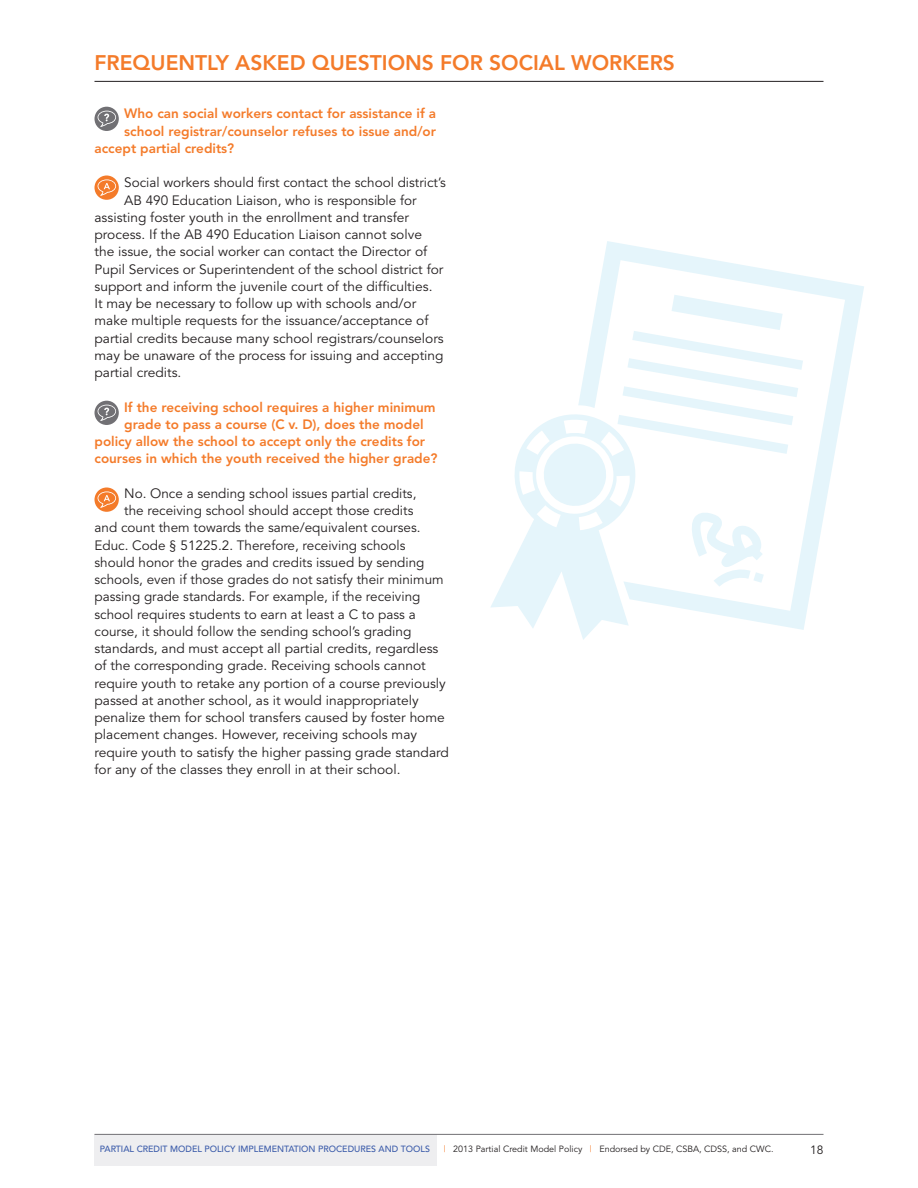
<style>
.page{position:relative;width:918px;height:1188px;background:#fff}
.page>*{position:absolute;margin:0;border:0;box-sizing:border-box;transform-origin:0 0}
.t1{font:800 21px "Avenir";color:#f47b2a}
.t2{font:13.5px "Avenir";color:#231f20}
.t3{font:800 13.5px "Avenir";color:#f47b2a}
.t4{font:12px "Avenir";color:#231f20}
.t5{font:9px "Avenir";color:#231f20}
.t6{font:500 9px "Avenir";color:#3c5caa}
.s1{color:#f47b2a}
</style>
<div class="page">
<hr style="left:94px;top:81px;width:730px;height:1px;background:#231f20">
<svg style="left:94px;top:107px;width:25px;height:24px"></svg>
<svg style="left:98px;top:111px;width:18px;height:16px"></svg>
<svg style="left:94px;top:176px;width:25px;height:24px"></svg>
<svg style="left:98px;top:179px;width:18px;height:17px"></svg>
<svg style="left:94px;top:401px;width:25px;height:24px"></svg>
<svg style="left:98px;top:405px;width:18px;height:16px"></svg>
<svg style="left:94px;top:487px;width:25px;height:25px"></svg>
<svg style="left:98px;top:491px;width:18px;height:17px"></svg>
<svg style="left:598px;top:241px;width:266px;height:389px"></svg>
<svg style="left:491px;top:295px;width:312px;height:345px"></svg>
<div style="left:94px;top:1134px;width:343px;height:31px;background:#eeeef0"></div>
<hr style="left:94px;top:1134px;width:730px;height:1px;background:#717074">
<h1 class="t1" style="left:94px;top:50px;width:582px">FREQUENTLY ASKED QUESTIONS FOR SOCIAL WORKERS</h1>
<p class="t3" style="left:124px;top:106px;width:313px">Who can social workers contact for assistance if a</p>
<p class="t3" style="left:124px;top:123px;width:313px">school registrar/counselor refuses to issue and/or</p>
<p class="t3" style="left:94px;top:140px;width:141px">accept partial credits?</p>
<p class="t2" style="left:124px;top:175px;width:323px">Social workers should first contact the school district’s</p>
<p class="t2" style="left:124px;top:192px;width:294px">AB 490 Education Liaison, who is responsible for</p>
<p class="t2" style="left:94px;top:209px;width:316px">assisting foster youth in the enrollment and transfer</p>
<p class="t2" style="left:94px;top:227px;width:329px">process. If the AB 490 Education Liaison cannot solve</p>
<p class="t2" style="left:94px;top:244px;width:334px">the issue, the social worker can contact the Director of</p>
<p class="t2" style="left:94px;top:261px;width:351px">Pupil Services or Superintendent of the school district for</p>
<p class="t2" style="left:94px;top:278px;width:340px">support and inform the juvenile court of the difficulties.</p>
<p class="t2" style="left:94px;top:296px;width:323px">It may be necessary to follow up with schools and/or</p>
<p class="t2" style="left:94px;top:313px;width:336px">make multiple requests for the issuance/acceptance of</p>
<p class="t2" style="left:94px;top:330px;width:351px">partial credits because many school registrars/counselors</p>
<p class="t2" style="left:94px;top:347px;width:351px">may be unaware of the process for issuing and accepting</p>
<p class="t2" style="left:94px;top:365px;width:88px">partial credits.</p>
<p class="t3" style="left:124px;top:399px;width:313px">If the receiving school requires a higher minimum</p>
<p class="t3" style="left:124px;top:416px;width:301px">grade to pass a course (C v. D), does the model</p>
<p class="t3" style="left:94px;top:433px;width:332px">policy allow the school to accept only the credits for</p>
<p class="t3" style="left:94px;top:451px;width:345px">courses in which the youth received the higher grade?</p>
<p class="t2" style="left:124px;top:485px;width:294px">No. Once a sending school issues partial credits,</p>
<p class="t2" style="left:124px;top:503px;width:291px">the receiving school should accept those credits</p>
<p class="t2" style="left:94px;top:520px;width:328px">and count them towards the same/equivalent courses.</p>
<p class="t2" style="left:94px;top:537px;width:313px">Educ. Code § 51225.2. Therefore, receiving schools</p>
<p class="t2" style="left:94px;top:554px;width:332px">should honor the grades and credits issued by sending</p>
<p class="t2" style="left:94px;top:572px;width:351px">schools, even if those grades do not satisfy their minimum</p>
<p class="t2" style="left:94px;top:589px;width:327px">passing grade standards. For example, if the receiving</p>
<p class="t2" style="left:94px;top:606px;width:323px">school requires students to earn at least a C to pass a</p>
<p class="t2" style="left:94px;top:623px;width:319px">course, it should follow the sending school’s grading</p>
<p class="t2" style="left:94px;top:641px;width:345px">standards, and must accept all partial credits, regardless</p>
<p class="t2" style="left:94px;top:658px;width:333px">of the corresponding grade. Receiving schools cannot</p>
<p class="t2" style="left:94px;top:675px;width:353px">require youth to retake any portion of a course previously</p>
<p class="t2" style="left:94px;top:692px;width:326px">passed at another school, as it would inappropriately</p>
<p class="t2" style="left:94px;top:710px;width:352px">penalize them for school transfers caused by foster home</p>
<p class="t2" style="left:94px;top:727px;width:324px">placement changes. However, receiving schools may</p>
<p class="t2" style="left:94px;top:744px;width:356px">require youth to satisfy the higher passing grade standard</p>
<p class="t2" style="left:94px;top:761px;width:307px">for any of the classes they enroll in at their school.</p>
<p class="t6" style="left:100px;top:1144px;width:332px">PARTIAL CREDIT MODEL POLICY IMPLEMENTATION PROCEDURES AND TOOLS</p>
<p class="t5" style="left:444px;top:1144px;width:331px"><span class="s1">|</span> 2013 Partial Credit Model Policy <span class="s1">|</span> Endorsed by CDE, CSBA, CDSS, and CWC.</p>
<p class="t4" style="left:810px;top:1143px;width:15px">18</p>
</div>
